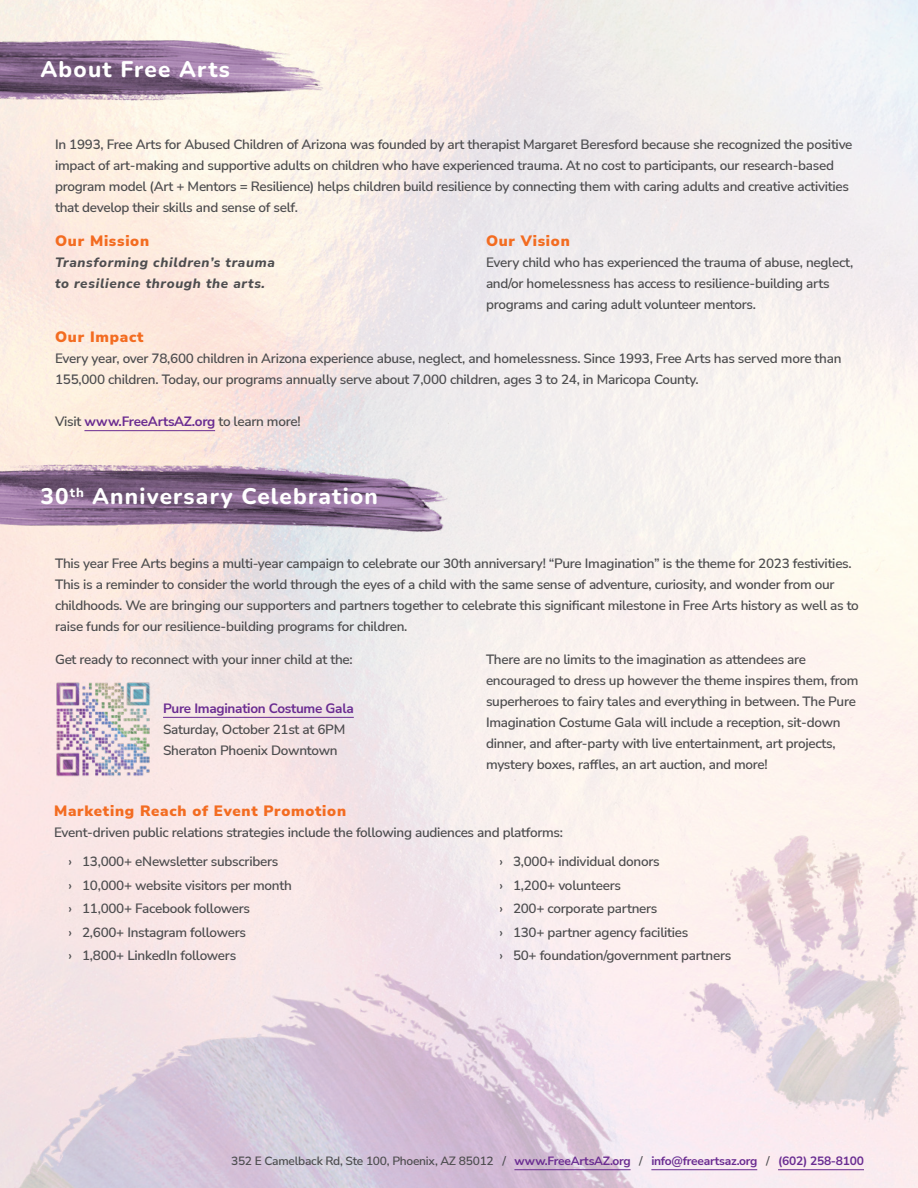
<style>
.page{position:relative;width:918px;height:1188px;background:#fff}
.page>*{position:absolute;margin:0;border:0;box-sizing:border-box;transform-origin:0 0}
.t1{font:200 22.5px "Nunito";letter-spacing:.055em;color:#fff}
.t2{font:900 15px "Nunito Sans";letter-spacing:.05em;color:#f36c21}
.t3{font:600 13.5px/21px "Nunito Sans";letter-spacing:-.02em;color:#4d4d4f}
.t4{font:700 13.5px "Nunito Sans";letter-spacing:-.02em;color:#6a2c91}
.t5{font:italic 800 13.5px/21px "Nunito Sans";letter-spacing:.05em;color:#4d4d4f}
.t6{font:700 12px "Nunito Sans";letter-spacing:-.02em;color:#6a2c91}
.s1{font-weight:600;color:#4d4d4f}
</style>
<div class="page">
<img style="left:0;top:941px;width:725px;height:247px">
<img style="left:0;top:32px;width:324px;height:71px">
<img style="left:616px;top:790px;width:302px;height:381px">
<img style="left:0;top:463px;width:466px;height:71px">
<hr style="left:514px;top:1169px;width:117px;height:1px;background:#6a2c91">
<hr style="left:651px;top:1169px;width:106px;height:1px;background:#6a2c91">
<hr style="left:778px;top:1169px;width:86px;height:1px;background:#6a2c91">
<hr style="left:163px;top:717px;width:191px;height:1px;background:#6a2c91">
<img style="left:55px;top:681px;width:95px;height:95px">
<hr style="left:84px;top:430px;width:131px;height:1px;background:#6a2c91">
<h1 class="t1" style="left:40px;top:53px;width:191px">About Free Arts</h1>
<p class="t3" style="left:55px;top:133px;width:799px">In 1993, Free Arts for Abused Children of Arizona was founded by art therapist Margaret Beresford because she recognized the positive impact of art-making and supportive adults on children who have experienced trauma. At no cost to participants, our research-based program model (Art + Mentors = Resilience) helps children build resilience by connecting them with caring adults and creative activities that develop their skills and sense of self.</p>
<p class="t2" style="left:55px;top:230px;width:96px">Our Mission</p>
<p class="t5" style="left:55px;top:251px;width:221px">Transforming children’s trauma to resilience through the arts.</p>
<p class="t2" style="left:486px;top:230px;width:85px">Our Vision</p>
<p class="t3" style="left:486px;top:251px;width:369px">Every child who has experienced the trauma of abuse, neglect, and/or homelessness has access to resilience-building arts programs and caring adult volunteer mentors.</p>
<p class="t2" style="left:55px;top:326px;width:90px">Our Impact</p>
<p class="t3" style="left:55px;top:347px;width:788px">Every year, over 78,600 children in Arizona experience abuse, neglect, and homelessness. Since 1993, Free Arts has served more than<br>155,000 children. Today, our programs annually serve about 7,000 children, ages 3 to 24, in Maricopa County.</p>
<p class="t4" style="left:55px;top:412px;width:247px"><span class="s1">Visit</span> www.FreeArtsAZ.org <span class="s1">to learn more!</span></p>
<h1 class="t1" style="left:40px;top:481px;width:339px">30<sup>th</sup> Anniversary Celebration</h1>
<p class="t3" style="left:55px;top:552px;width:805px">This year Free Arts begins a multi-year campaign to celebrate our 30th anniversary! “Pure Imagination” is the theme for 2023 festivities.<br>This is a reminder to consider the world through the eyes of a child with the same sense of adventure, curiosity, and wonder from our childhoods. We are bringing our supporters and partners together to celebrate this significant milestone in Free Arts history as well as to raise funds for our resilience-building programs for children.</p>
<p class="t3" style="left:55px;top:648px;width:299px">Get ready to reconnect with your inner child at the:</p>
<p class="t4" style="left:163px;top:699px;width:192px">Pure Imagination Costume Gala</p>
<p class="t3" style="left:163px;top:718px;width:184px">Saturday, October 21st at 6PM<br>Sheraton Phoenix Downtown</p>
<p class="t3" style="left:486px;top:648px;width:374px">There are no limits to the imagination as attendees are encouraged to dress up however the theme inspires them, from superheroes to fairy tales and everything in between. The Pure Imagination Costume Gala will include a reception, sit-down dinner, and after-party with live entertainment, art projects, mystery boxes, raffles, an art auction, and more!</p>
<p class="t2" style="left:54px;top:800px;width:294px">Marketing Reach of Event Promotion</p>
<p class="t3" style="left:69px;top:817px;width:496px;line-height:29.2px;text-indent:-15px">Event-driven public relations strategies include the following audiences and platforms: › 13,000+ eNewsletter subscribers</p>
<p class="t3" style="left:69px;top:873px;width:225px;line-height:23.4px">› 10,000+ website visitors per month › 11,000+ Facebook followers<br>› 2,600+ Instagram followers<br>› 1,800+ LinkedIn followers</p>
<p class="t3" style="left:500px;top:849px;width:233px;line-height:23.4px">› 3,000+ individual donors<br>› 1,200+ volunteers<br>› 200+ corporate partners<br>› 130+ partner agency facilities<br>› 50+ foundation/government partners</p>
<p class="t6" style="left:231px;top:1153px;width:634px"><span class="s1">352 E Camelback Rd, Ste 100, Phoenix, AZ 85012 /</span> www.FreeArtsAZ.org <span class="s1">/</span> info@freeartsaz.org <span class="s1">/</span> (602) 258-8100</p>
</div>
